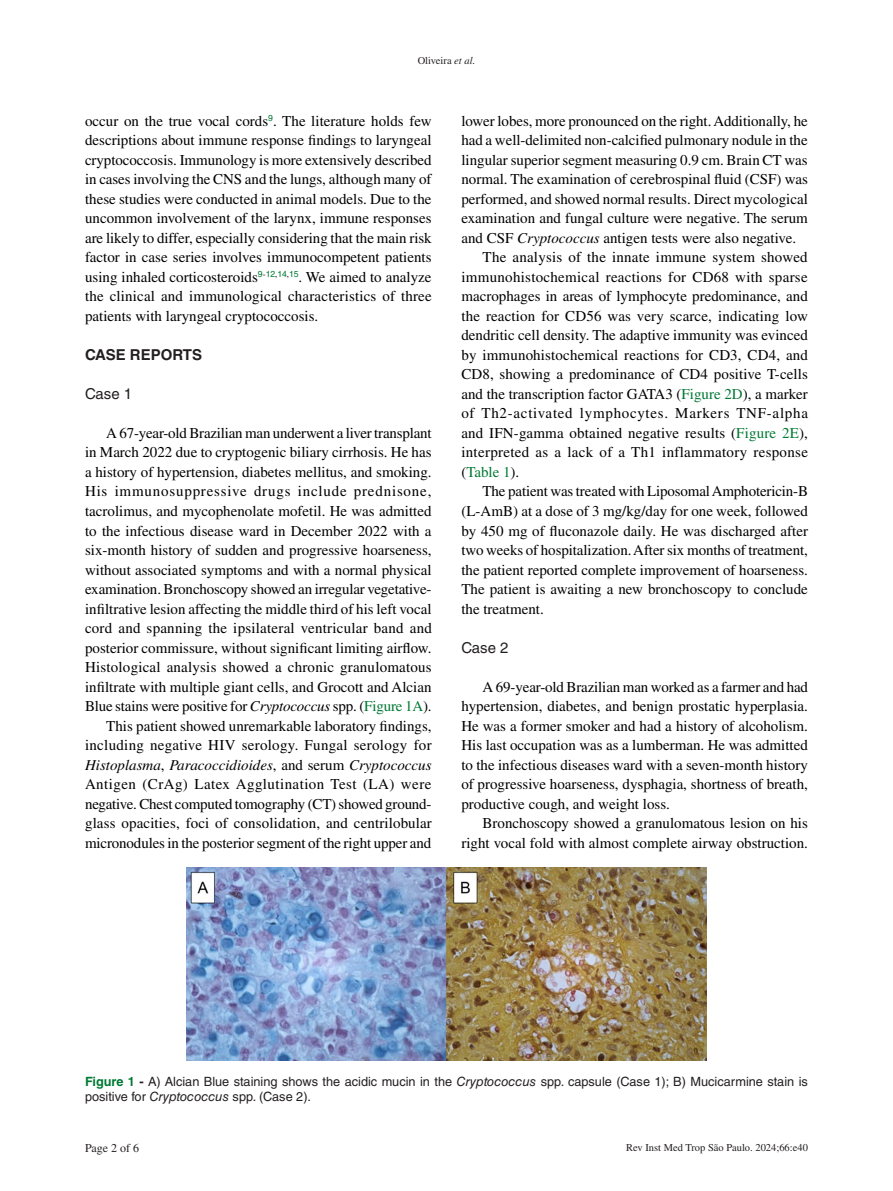
<style>
.page{position:relative;width:893px;height:1191px;background:#fff}
.page>*{position:absolute;margin:0;border:0;box-sizing:border-box;transform-origin:0 0}
.t1{font:15px/19.5px "Times LT Std";color:#000;text-align:justify}
.Seção{font:700 15px "Helvetica LT Std";color:#231f20}
.Sub-seção{font:15px "Helvetica LT Std";color:#231f20}
.Figura{font:12.75px/15px "Helvetica LT Std";color:#231f20}
.t2{font:12px "Times LT Std";color:#231f20}
.t3{font:10.5px "Times LT Std";color:#231f20}
.s1{font-style:italic}
.s2{color:#007934}
.s3{font-weight:700;color:#007934}
.s4{font-weight:700}
</style>
<div class="page">
<img style="left:186px;top:867px;width:521px;height:193px">
<p class="t3" style="left:418px;top:55px;width:59px">Oliveira <span class="s1">et al.</span></p>
<p class="t1" style="left:85px;top:111px;width:348px">occur on the true vocal cords<sup>9</sup>. The literature holds few descriptions about immune response findings to laryngeal cryptococcosis. Immunology is more extensively described in cases involving the CNS and the lungs, although many of these studies were conducted in animal models. Due to the uncommon involvement of the larynx, immune responses are likely to differ, especially considering that the main risk factor in case series involves immunocompetent patients using inhaled corticosteroids<sup>9</sup><sup>-</sup><sup>12</sup><sup>,</sup><sup>14</sup><sup>,</sup><sup>15</sup>. We aimed to analyze the clinical and immunological characteristics of three patients with laryngeal cryptococcosis.</p>
<p class="Seção" style="left:85px;top:345px;width:119px">CASE REPORTS</p>
<p class="Sub-seção" style="left:85px;top:385px;width:49px">Case 1</p>
<p class="t1" style="left:85px;top:423px;width:348px;text-indent:21px">A 67-year-old Brazilian man underwent a liver transplant in March 2022 due to cryptogenic biliary cirrhosis. He has a history of hypertension, diabetes mellitus, and smoking.<br>His immunosuppressive drugs include prednisone, tacrolimus, and mycophenolate mofetil. He was admitted to the infectious disease ward in December 2022 with a six-month history of sudden and progressive hoarseness, without associated symptoms and with a normal physical examination. Bronchoscopy showed an irregular vegetative&shy;infiltrative lesion affecting the middle third of his left vocal cord and spanning the ipsilateral ventricular band and posterior commissure, without significant limiting airflow.<br>Histological analysis showed a chronic granulomatous infiltrate with multiple giant cells, and Grocott and Alcian Blue stains were positive for <span class="s1">Cryptococcus</span> spp. (<span class="s2">Figure 1A</span>).</p>
<p class="t1" style="left:85px;top:715px;width:348px;text-indent:21px">This patient showed unremarkable laboratory findings, including negative HIV serology. Fungal serology for <span class="s1">Histoplasma</span>, <span class="s1">Paracoccidioides</span>, and serum <span class="s1">Cryptococcus </span>Antigen (CrAg) Latex Agglutination Test (LA) were negative. Chest computed tomography (CT) showed ground&shy;glass opacities, foci of consolidation, and centrilobular micronodules in the posterior segment of the right upper and</p>
<p class="t1" style="left:461px;top:111px;width:348px">lower lobes, more pronounced on the right. Additionally, he had a well-delimited non-calcified pulmonary nodule in the lingular superior segment measuring 0.9 cm. Brain CT was normal. The examination of cerebrospinal fluid (CSF) was performed, and showed normal results. Direct mycological examination and fungal culture were negative. The serum and CSF <span class="s1">Cryptococcus</span> antigen tests were also negative.</p>
<p class="t1" style="left:461px;top:247px;width:348px;text-indent:21px">The analysis of the innate immune system showed immunohistochemical reactions for CD68 with sparse macrophages in areas of lymphocyte predominance, and the reaction for CD56 was very scarce, indicating low dendritic cell density. The adaptive immunity was evinced by immunohistochemical reactions for CD3, CD4, and CD8, showing a predominance of CD4 positive T-cells and the transcription factor GATA3 (<span class="s2">Figure 2D</span>), a marker of Th2‑activated lymphocytes. Markers TNF‑alpha and IFN‑gamma obtained negative results (<span class="s2">Figure 2E</span>), interpreted as a lack of a Th1 inflammatory response (<span class="s2">Table 1</span>).</p>
<p class="t1" style="left:461px;top:481px;width:348px;text-indent:21px">The patient was treated with Liposomal Amphotericin-B (L-AmB) at a dose of 3 mg/kg/day for one week, followed by 450 mg of fluconazole daily. He was discharged after two weeks of hospitalization. After six months of treatment, the patient reported complete improvement of hoarseness.<br>The patient is awaiting a new bronchoscopy to conclude the treatment.</p>
<p class="Sub-seção" style="left:461px;top:638px;width:49px">Case 2</p>
<p class="t1" style="left:461px;top:676px;width:348px;text-indent:21px">A 69-year-old Brazilian man worked as a farmer and had hypertension, diabetes, and benign prostatic hyperplasia.<br>He was a former smoker and had a history of alcoholism.<br>His last occupation was as a lumberman. He was admitted to the infectious diseases ward with a seven-month history of progressive hoarseness, dysphagia, shortness of breath, productive cough, and weight loss.</p>
<p class="t1" style="left:461px;top:813px;width:348px;text-align:right">Bronchoscopy showed a granulomatous lesion on his right vocal fold with almost complete airway obstruction.</p>
<p class="Figura" style="left:85px;top:1074px;width:724px"><span class="s3">Figure 1</span> <span class="s4">-</span> A) Alcian Blue staining shows the acidic mucin in the <span class="s1">Cryptococcus</span> spp. capsule (Case 1); B) Mucicarmine stain is positive for <span class="s1">Cryptococcus</span> spp. (Case 2).</p>
<p class="t2" style="left:85px;top:1141px;width:56px">Page 2 of 6</p>
<p class="t3" style="left:626px;top:1142px;width:183px">Rev Inst Med Trop São Paulo. 2024;66:e40</p>
</div>
